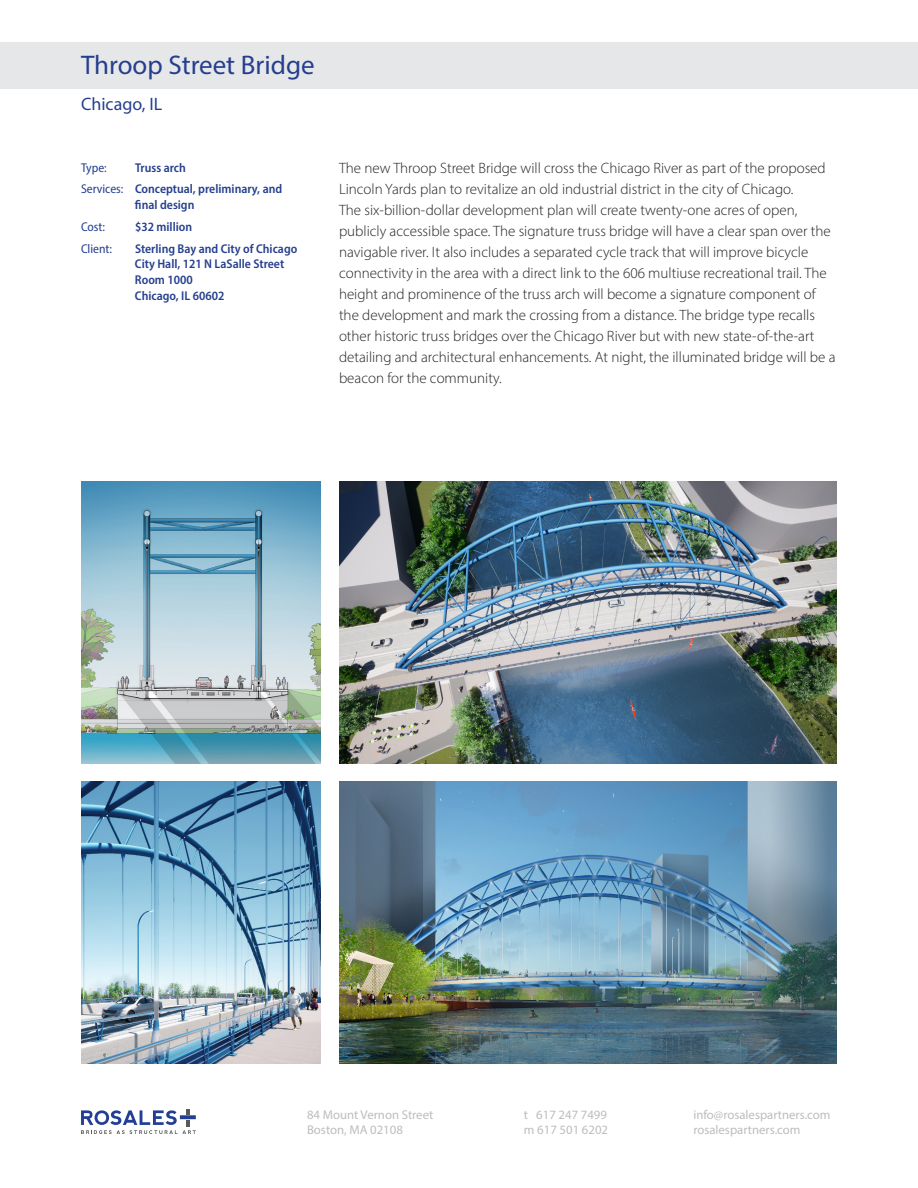
<style>
.page{position:relative;width:918px;height:1188px;background:#fff}
.page>*{position:absolute;margin:0;border:0;box-sizing:border-box;transform-origin:0 0}
.t1{font:27px "Myriad Pro";color:#253f8e}
.t2{font:18px "Myriad Pro";color:#253f8e}
.t3{font:300 15px/21px "Myriad Pro";color:#231f20}
.t4{font:600 semi-condensed 12.75px "Myriad Pro";color:#253f8e}
.t5{font:12.75px/15.3px "Myriad Pro";color:#bcbdc0}
.t6{font:semi-condensed 12.75px "Myriad Pro";color:#253f8e}
.s1{font-weight:400}
</style>
<div class="page">
<svg style="left:81px;top:1109px;width:115px;height:25px"></svg>
<div style="left:0;top:42px;width:918px;height:47px;background:#e6e7e9"></div>
<img style="left:339px;top:482px;width:498px;height:282px">
<img style="left:339px;top:782px;width:498px;height:282px">
<img style="left:81px;top:782px;width:240px;height:282px">
<img style="left:81px;top:482px;width:240px;height:282px">
<p class="t1" style="left:81px;top:49px;width:235px">Throop Street Bridge</p>
<p class="t2" style="left:81px;top:93px;width:83px">Chicago, IL</p>
<p class="t6" style="left:81px;top:159px;width:27px">Type:</p>
<p class="t4" style="left:135px;top:159px;width:52px">Truss arch</p>
<p class="t4" style="left:81px;top:181px;width:203px"><span class="s1">Services:</span> Conceptual, preliminary, and</p>
<p class="t4" style="left:135px;top:197px;width:61px">final design</p>
<p class="t6" style="left:81px;top:219px;width:25px">Cost:</p>
<p class="t4" style="left:135px;top:219px;width:59px">$32 million</p>
<p class="t6" style="left:81px;top:240px;width:33px">Client:</p>
<p class="t4" style="left:135px;top:240px;width:164px">Sterling Bay and City of Chicago</p>
<p class="t4" style="left:135px;top:256px;width:151px">City Hall, 121 N LaSalle Street</p>
<p class="t4" style="left:135px;top:272px;width:59px">Room 1000</p>
<p class="t4" style="left:135px;top:288px;width:91px">Chicago, IL 60602</p>
<p class="t3" style="left:339px;top:158px;width:498px">The new Throop Street Bridge will cross the Chicago River as part of the proposed Lincoln Yards plan to revitalize an old industrial district in the city of Chicago.<br>The six-billion-dollar development plan will create twenty-one acres of open, publicly accessible space. The signature truss bridge will have a clear span over the navigable river. It also includes a separated cycle track that will improve bicycle connectivity in the area with a direct link to the 606 multiuse recreational trail. The height and prominence of the truss arch will become a signature component of the development and mark the crossing from a distance. The bridge type recalls other historic truss bridges over the Chicago River but with new state-of-the-art detailing and architectural enhancements. At night, the illuminated bridge will be a beacon for the community.</p>
<p class="t5" style="left:307px;top:1107px;width:128px">84 Mount Vernon Street<br>Boston, MA 02108</p>
<p class="t5" style="left:524px;top:1107px;width:86px">t 617 247 7499 m 617 501 6202</p>
<p class="t5" style="left:693px;top:1107px;width:139px">info@rosalespartners.com rosalespartners.com</p>
</div>
